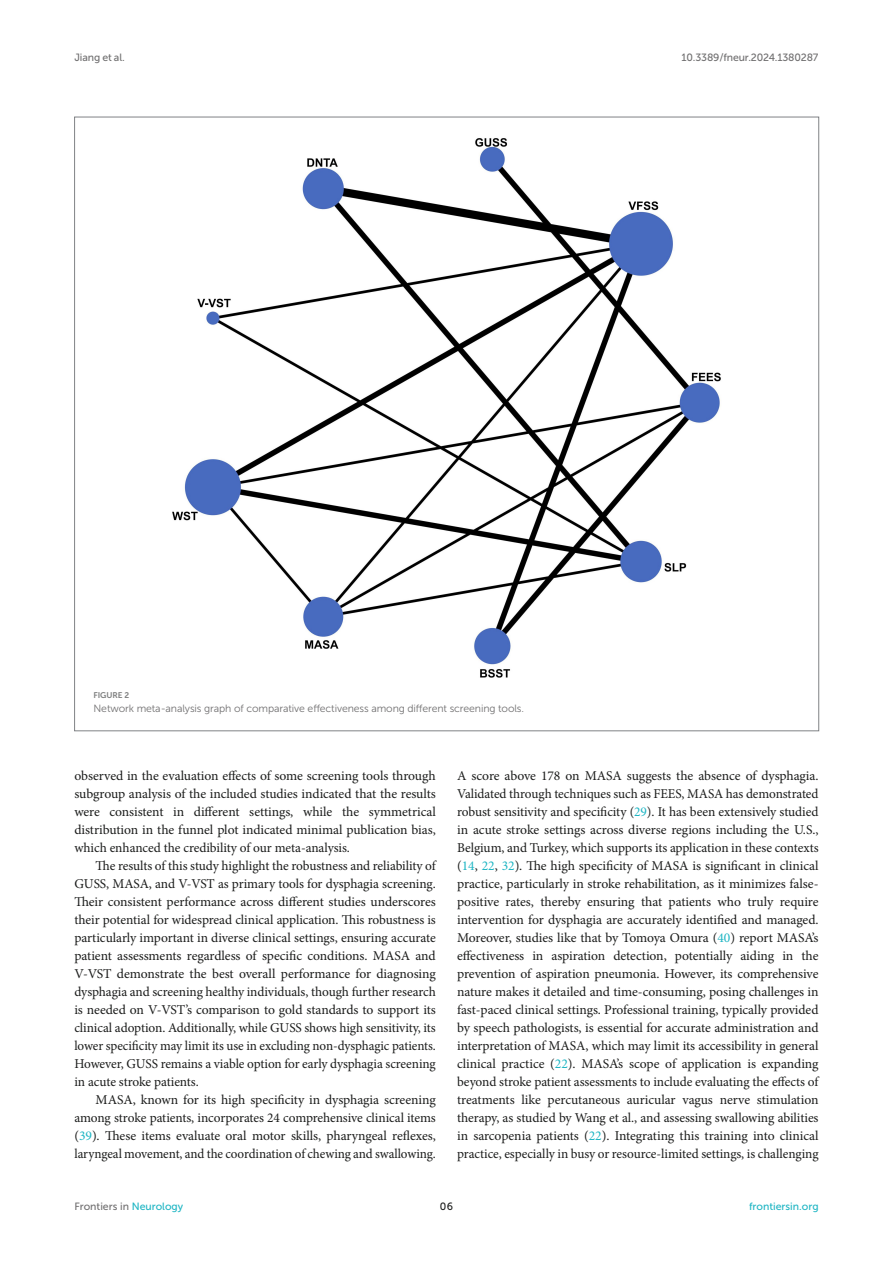
<style>
.page{position:relative;width:893px;height:1263px;background:#fff}
.page>*{position:absolute;margin:0;border:0;box-sizing:border-box;transform-origin:0 0}
.TEXT{font:13.5px/18px "Minion Pro";letter-spacing:-.005em;color:#1b1c1b;text-align:justify}
.TEXT_FLUSH{font:13.5px/18px "Minion Pro";letter-spacing:-.005em;color:#1b1c1b;text-align:justify}
.FIG_LEG{font:10.5px "Museo Sans 300";letter-spacing:-.01em;color:#706f70}
.t1{font:10.5px "Museo Sans 500";letter-spacing:-.015em;color:#706f70}
.t2{font:10.5px "Museo Sans 500";color:#1db5c3}
.t3{font:10.5px "Museo Sans 500";color:#1b1c1b}
.FIG_HD{font:8.25px "Museo Sans 700";letter-spacing:-.01em;color:#7e7f7f}
.s1{color:#1db5c3}
</style>
<div class="page">
<img style="left:172px;top:138px;width:549px;height:540px">
<p class="t1" style="left:74px;top:51px;width:52px">Jiang et al.</p>
<p class="t1" style="left:682px;top:51px;width:138px">10.3389/fneur.2024.1380287</p>
<p class="FIG_HD" style="left:94px;top:691px;width:37px">FIGURE 2</p>
<p class="FIG_LEG" style="left:94px;top:703px;width:432px">Network meta-analysis graph of comparative effectiveness among different screening tools.</p>
<p class="TEXT_FLUSH" style="left:74px;top:767px;width:363px">observed in the evaluation effects of some screening tools through subgroup analysis of the included studies indicated that the results were consistent in different settings, while the symmetrical distribution in the funnel plot indicated minimal publication bias, which enhanced the credibility of our meta-analysis.</p>
<p class="TEXT" style="left:74px;top:857px;width:363px;text-indent:21px">The results of this study highlight the robustness and reliability of GUSS, MASA, and V-VST as primary tools for dysphagia screening.<br>Their consistent performance across different studies underscores their potential for widespread clinical application. This robustness is particularly important in diverse clinical settings, ensuring accurate patient assessments regardless of specific conditions. MASA and V-VST demonstrate the best overall performance for diagnosing dysphagia and screening healthy individuals, though further research is needed on V-VST’s comparison to gold standards to support its clinical adoption. Additionally, while GUSS shows high sensitivity, its lower specificity may limit its use in excluding non-dysphagic patients.<br>However, GUSS remains a viable option for early dysphagia screening in acute stroke patients.</p>
<p class="TEXT" style="left:74px;top:1091px;width:363px;text-indent:21px">MASA, known for its high specificity in dysphagia screening among stroke patients, incorporates 24 comprehensive clinical items (<span class="s1">39</span>). These items evaluate oral motor skills, pharyngeal reflexes, laryngeal movement, and the coordination of chewing and swallowing.</p>
<p class="TEXT" style="left:457px;top:767px;width:363px">A score above 178 on MASA suggests the absence of dysphagia.<br>Validated through techniques such as FEES, MASA has demonstrated robust sensitivity and specificity (<span class="s1">29</span>). It has been extensively studied in acute stroke settings across diverse regions including the U.S., Belgium, and Turkey, which supports its application in these contexts (<span class="s1">14</span>, <span class="s1">22</span>, <span class="s1">32</span>). The high specificity of MASA is significant in clinical practice, particularly in stroke rehabilitation, as it minimizes false&shy;positive rates, thereby ensuring that patients who truly require intervention for dysphagia are accurately identified and managed.<br>Moreover, studies like that by Tomoya Omura (<span class="s1">40</span>) report MASA’s effectiveness in aspiration detection, potentially aiding in the prevention of aspiration pneumonia. However, its comprehensive nature makes it detailed and time-consuming, posing challenges in fast-paced clinical settings. Professional training, typically provided by speech pathologists, is essential for accurate administration and interpretation of MASA, which may limit its accessibility in general clinical practice (<span class="s1">22</span>). MASA’s scope of application is expanding beyond stroke patient assessments to include evaluating the effects of treatments like percutaneous auricular vagus nerve stimulation therapy, as studied by Wang et al., and assessing swallowing abilities in sarcopenia patients (<span class="s1">22</span>). Integrating this training into clinical practice, especially in busy or resource-limited settings, is challenging</p>
<p class="t1" style="left:74px;top:1200px;width:110px">Frontiers in <span class="s1">Neurology</span></p>
<p class="t3" style="left:440px;top:1200px;width:15px">06</p>
<p class="t2" style="left:749px;top:1200px;width:71px">frontiersin.org</p>
</div>
